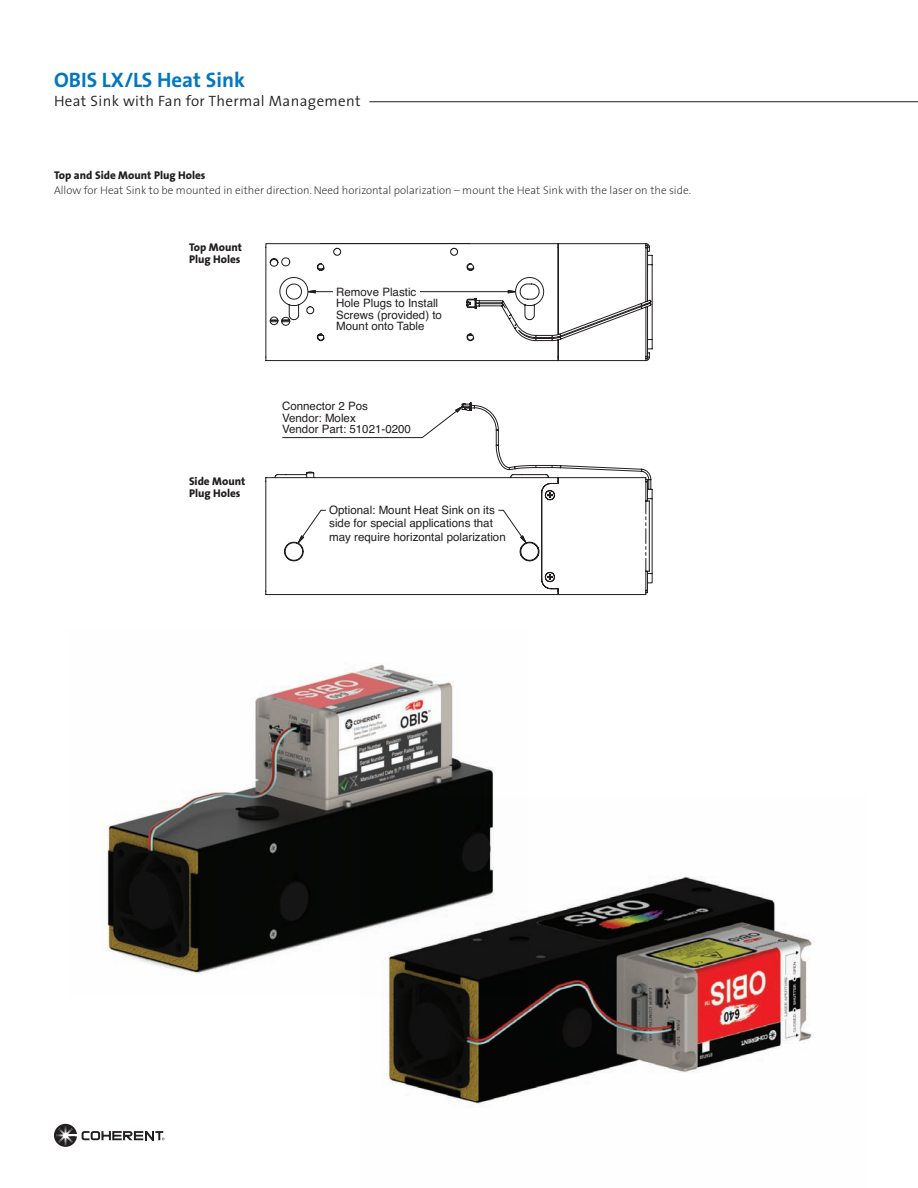
<style>
.page{position:relative;width:918px;height:1188px;background:#fff}
.page>*{position:absolute;margin:0;border:0;box-sizing:border-box;transform-origin:0 0}
.t1{font:700 21px "The Sans";color:#0077c0}
.t2{font:300 15px "The Sans";letter-spacing:.025em;color:#231f20}
.t3{font:11.55px/11.6px "Helvetica";color:#231f20}
.t4{font:200 11.25px/15px "The Sans";color:#231f20}
.t5{font:800 11.25px/12px "The Sans";color:#231f20}
.s1{font-weight:800}
</style>
<div class="page">
<hr style="left:370px;top:101px;width:548px;height:1px;background:#231f20">
<svg style="left:54px;top:1124px;width:111px;height:23px"></svg>
<svg style="left:265px;top:361px;width:388px;height:234px"></svg>
<svg style="left:265px;top:243px;width:388px;height:118px"></svg>
<svg style="left:282px;top:406px;width:16px;height:32px"></svg>
<svg style="left:298px;top:291px;width:228px;height:252px"></svg>
<svg style="left:308px;top:290px;width:8px;height:3px"></svg>
<hr style="left:420px;top:291px;width:95px;height:1px;background:#231f20">
<svg style="left:508px;top:290px;width:8px;height:3px"></svg>
<img style="left:107px;top:663px;width:387px;height:312px">
<img style="left:359px;top:796px;width:455px;height:310px">
<p class="t1" style="left:54px;top:62px;width:192px">OBIS LX/LS Heat Sink</p>
<p class="t2" style="left:54px;top:88px;width:308px">Heat Sink with Fan for Thermal Management</p>
<p class="t4" style="left:54px;top:167px;width:639px"><span class="s1">Top and Side Mount Plug Holes<br></span>Allow for Heat Sink to be mounted in either direction. Need horizontal polarization – mount the Heat Sink with the laser on the side.</p>
<p class="t5" style="left:189px;top:241px;width:55px">Top Mount<br>Plug Holes</p>
<p class="t5" style="left:189px;top:475px;width:58px">Side Mount<br>Plug Holes</p>
<p class="t3" style="left:336px;top:286px;width:107px">Remove Plastic<br>Hole Plugs to Install<br>Screws (provided) to<br>Mount onto Table</p>
<p class="t3" style="left:282px;top:401px;width:131px">Connector 2 Pos<br>Vendor: Molex<br>Vendor Part: 51021-0200</p>
<p class="t3" style="left:329px;top:504px;width:178px;line-height:13.2px">Optional: Mount Heat Sink on its side for special applications that may require horizontal polarization</p>
</div>
